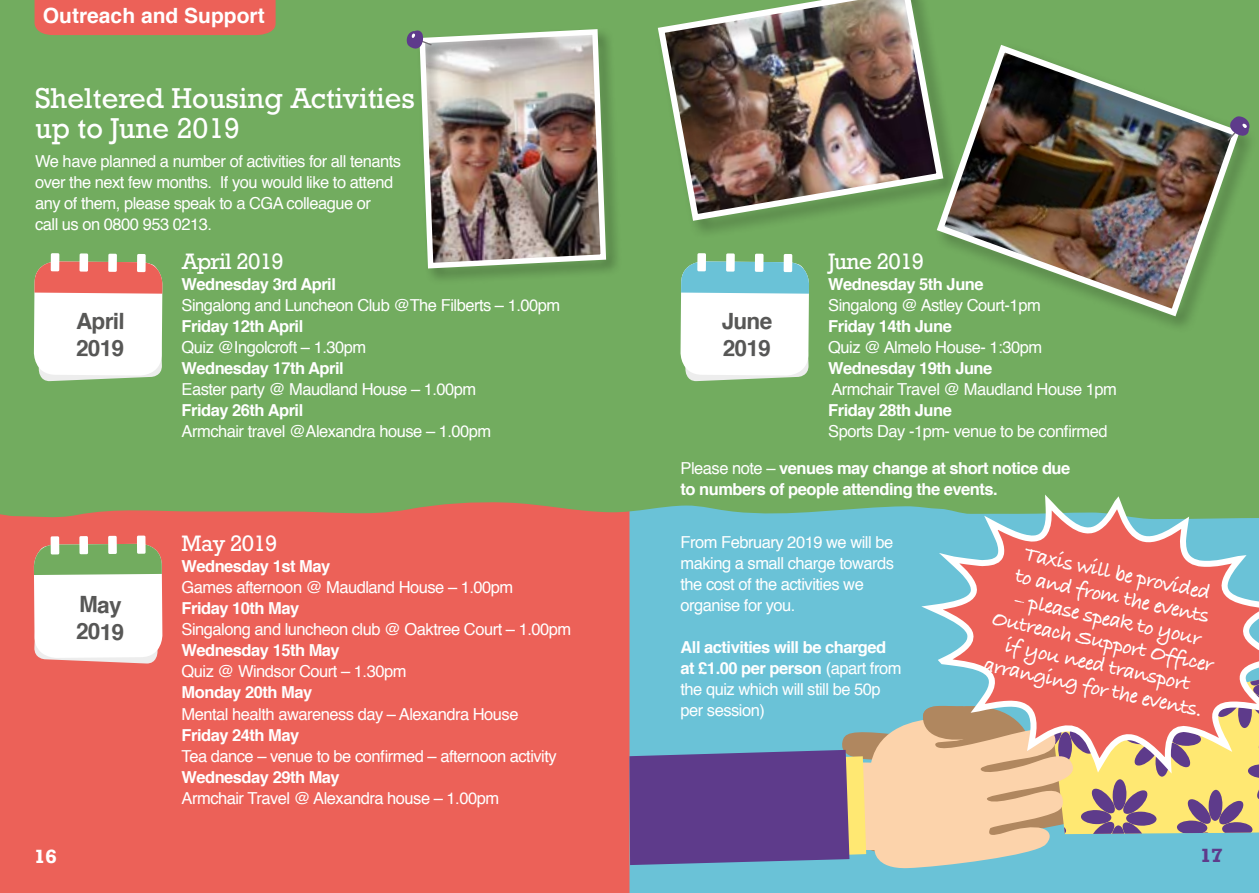
<style>
.page{position:relative;width:1259px;height:893px;background:#fff}
.page>*{position:absolute;margin:0;border:0;box-sizing:border-box;transform-origin:0 0}
.t1{font:27px/30px "Rockwell";color:#fff}
.t2{font:700 22.5px/27px "Helvetica";color:#575756}
.t3{font:700 21.9px/23.4px "Bradley Hand ITCTT";color:#fff}
.t4{font:21px "Rockwell";letter-spacing:-.03em;color:#fff}
.t5{font:700 21px "Helvetica";color:#fff}
.t6{font:700 18px "Rockwell";color:#fff}
.t7{font:700 18px "Rockwell";color:#5e3b8b}
.t8{font:16.5px/21px "Helvetica";letter-spacing:-.03em;color:#fff}
.t9{font:700 16.5px/21px "Helvetica";letter-spacing:-.03em;color:#fff}
.s1{font-weight:400}
.s2{font-weight:700}
</style>
<div class="page">
<div style="left:629px;top:519px;width:630px;height:374px;background:#6ac2d7"></div>
<div style="left:0;top:519px;width:629px;height:374px;background:#ec6158"></div>
<div style="left:0;top:0;width:1259px;height:519px;background:#72ac5f"></div>
<div style="left:655px;top:0;width:306px;height:239px;background:#000;opacity:.35"></div>
<img style="left:654px;top:0;width:293px;height:224px">
<svg style="left:34px;top:261px;width:129px;height:121px"></svg>
<div style="left:51px;top:253px;width:8px;height:18px;background:#fff;border-radius:2px"></div>
<div style="left:79px;top:253px;width:9px;height:19px;background:#fff;border-radius:2px"></div>
<div style="left:108px;top:254px;width:9px;height:18px;background:#fff;border-radius:2px"></div>
<div style="left:137px;top:254px;width:9px;height:18px;background:#fff;border-radius:2px"></div>
<div style="left:935px;top:42px;width:322px;height:292px;background:#72ac5f"></div>
<img style="left:933px;top:41px;width:310px;height:279px">
<svg style="left:1227px;top:116px;width:23px;height:25px"></svg>
<svg style="left:680px;top:261px;width:129px;height:121px"></svg>
<div style="left:697px;top:253px;width:9px;height:18px;background:#fff;border-radius:2px"></div>
<div style="left:726px;top:253px;width:9px;height:19px;background:#fff;border-radius:2px"></div>
<div style="left:755px;top:254px;width:8px;height:18px;background:#fff;border-radius:2px"></div>
<div style="left:783px;top:254px;width:9px;height:18px;background:#fff;border-radius:2px"></div>
<div style="left:417px;top:27px;width:205px;height:258px;background:#000;opacity:.35"></div>
<img style="left:416px;top:26px;width:193px;height:245px">
<svg style="left:405px;top:30px;width:27px;height:19px"></svg>
<div style="left:35px;top:0;width:241px;height:35px;background:#ec6158"></div>
<svg style="left:34px;top:544px;width:129px;height:120px"></svg>
<div style="left:137px;top:536px;width:9px;height:18px;background:#fff;border-radius:2px"></div>
<div style="left:108px;top:536px;width:9px;height:18px;background:#fff;border-radius:2px"></div>
<div style="left:79px;top:536px;width:9px;height:18px;background:#fff;border-radius:2px"></div>
<div style="left:51px;top:536px;width:8px;height:18px;background:#fff;border-radius:2px"></div>
<svg style="left:629px;top:680px;width:630px;height:189px;background:#929ca8"></svg>
<svg style="left:910px;top:487px;width:349px;height:294px;background:#c79483"></svg>
<p class="t5" style="left:43px;top:-1px;width:223px">Outreach and Support</p>
<h1 class="t1" style="left:35px;top:83px;width:381px">Sheltered Housing Activities up to June 2019</h1>
<p class="t8" style="left:35px;top:151px;width:367px">We have planned a number of activities for all tenants over the next few months. If you would like to attend any of them, please speak to a CGA colleague or<br>call us on 0800 953 0213.</p>
<p class="t4" style="left:182px;top:248px;width:104px">April 2019</p>
<p class="t9" style="left:182px;top:274px;width:156px">Wednesday 3rd April</p>
<p class="t8" style="left:182px;top:295px;width:380px">Singalong and Luncheon Club @The Filberts – 1.00pm</p>
<p class="t9" style="left:182px;top:316px;width:123px">Friday 12th April</p>
<p class="t8" style="left:182px;top:337px;width:186px">Quiz @Ingolcroft – 1.30pm</p>
<p class="t9" style="left:182px;top:358px;width:164px">Wednesday 17th April</p>
<p class="t8" style="left:182px;top:379px;width:296px">Easter party @ Maudland House – 1.00pm</p>
<p class="t9" style="left:182px;top:400px;width:123px">Friday 26th April</p>
<p class="t8" style="left:182px;top:421px;width:311px">Armchair travel @Alexandra house – 1.00pm</p>
<p class="t4" style="left:828px;top:248px;width:97px">June 2019</p>
<p class="t9" style="left:828px;top:274px;width:157px">Wednesday 5th June</p>
<p class="t8" style="left:828px;top:295px;width:214px">Singalong @ Astley Court-1pm</p>
<p class="t9" style="left:828px;top:316px;width:125px">Friday 14th June</p>
<p class="t8" style="left:828px;top:337px;width:215px">Quiz @ Almelo House- 1:30pm</p>
<p class="t9" style="left:828px;top:358px;width:166px">Wednesday 19th June</p>
<p class="t8" style="left:831px;top:379px;width:287px">Armchair Travel @ Maudland House 1pm</p>
<p class="t9" style="left:828px;top:400px;width:125px">Friday 28th June</p>
<p class="t8" style="left:828px;top:421px;width:281px">Sports Day -1pm- venue to be confirmed</p>
<p class="t9" style="left:680px;top:458px;width:391px"><span class="s1">Please note –</span> venues may change at short notice due to numbers of people attending the events.</p>
<p class="t8" style="left:680px;top:532px;width:215px">From February 2019 we will be making a small charge towards the cost of the activities we organise for you.</p>
<p class="t8" style="left:680px;top:637px;width:222px"><span class="s2">All activities will be charged at £1.00 per person</span> (apart from the quiz which will still be 50p per session)</p>
<h2 class="t2" style="left:76px;top:307px;width:50px;rotate:1deg">April<br>2019</h2>
<h2 class="t2" style="left:722px;top:308px;width:52px;rotate:1deg">June<br>2019</h2>
<p class="t4" style="left:182px;top:531px;width:97px">May 2019</p>
<p class="t9" style="left:182px;top:556px;width:150px">Wednesday 1st May</p>
<p class="t8" style="left:182px;top:578px;width:333px">Games afternoon @ Maudland House – 1.00pm</p>
<p class="t9" style="left:182px;top:598px;width:119px">Friday 10th May</p>
<p class="t8" style="left:182px;top:620px;width:391px">Singalong and luncheon club @ Oaktree Court – 1.00pm</p>
<p class="t9" style="left:182px;top:640px;width:160px">Wednesday 15th May</p>
<p class="t8" style="left:182px;top:662px;width:226px">Quiz @ Windsor Court – 1.30pm</p>
<p class="t9" style="left:182px;top:682px;width:132px">Monday 20th May</p>
<p class="t8" style="left:182px;top:704px;width:338px">Mental health awareness day – Alexandra House</p>
<p class="t9" style="left:182px;top:724px;width:119px">Friday 24th May</p>
<p class="t8" style="left:182px;top:746px;width:377px">Tea dance – venue to be confirmed – afternoon activity</p>
<p class="t9" style="left:182px;top:766px;width:160px">Wednesday 29th May</p>
<p class="t8" style="left:182px;top:788px;width:319px">Armchair Travel @ Alexandra house – 1.00pm</p>
<h3 class="t3" style="left:1023px;top:540px;width:199px;rotate:12deg">Taxis will be provided to and from the events</h3>
<h2 class="t2" style="left:77px;top:591px;width:50px;rotate:1deg">May<br>2019</h2>
<h3 class="t3" style="left:1000px;top:583px;width:227px;text-align:center;rotate:12deg">– please speak to your<br>Outreach Support Officer if you need transport arranging for the events.</h3>
<p class="t6" style="left:34px;top:845px;width:24px">16</p>
<p class="t7" style="left:1200px;top:844px;width:24px">17</p>
</div>
